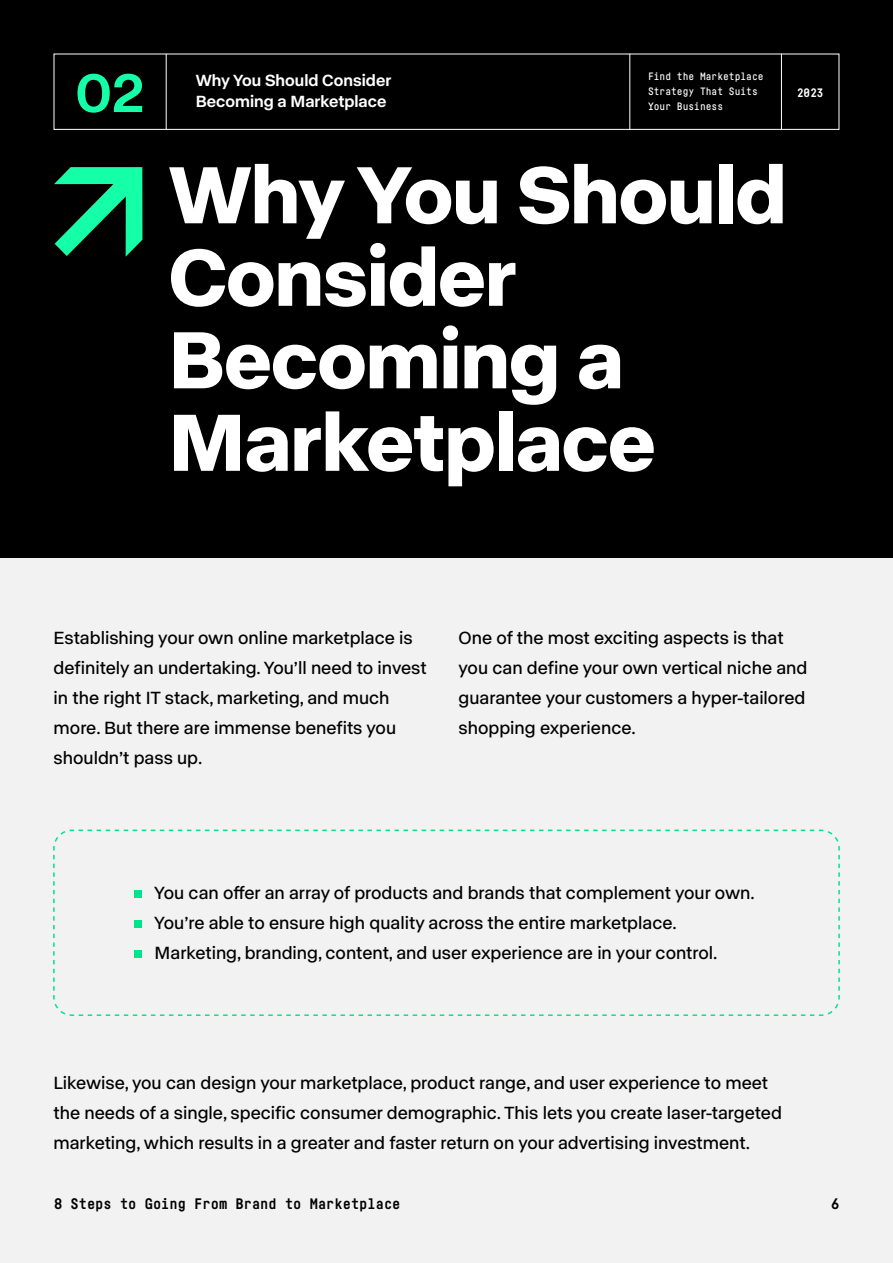
<style>
.page{position:relative;width:893px;height:1263px;background:#000}
.page>*{position:absolute;margin:0;border:0;box-sizing:border-box;transform-origin:0 0}
.t1{font:700 82.5px/82.5px "ABC Normal";letter-spacing:-.005em;color:#fff}
.t2{font:500 55.5px "ABC Normal";color:#14ffa8}
.t3{font:18px/30px "ABC Normal";color:#000}
.t4{font:500 16.5px "ABC Normal";color:#fff}
.t5{font:700 15px "Fabrikat Mono";color:#000}
.t6{font:700 12px "Fabrikat Mono";color:#fff}
.t7{font:500 10.5px/15px "Fabrikat Mono";color:#fff}
</style>
<div class="page">
<div style="left:0;top:559px;width:893px;height:704px;background:#f2f2f2"></div>
<hr style="left:629px;top:54px;width:1px;height:76px;background:#fff">
<hr style="left:781px;top:54px;width:1px;height:76px;background:#fff">
<div style="left:54px;top:54px;width:785px;height:76px;border:1px solid #fff"></div>
<svg style="left:54px;top:167px;width:88px;height:90px"></svg>
<hr style="left:166px;top:54px;width:1px;height:75px;background:#fff">
<svg style="left:53px;top:829px;width:787px;height:187px"></svg>
<h2 class="t2" style="left:75px;top:55px;width:71px">02</h2>
<p class="t4" style="left:196px;top:69px;width:197px">Why You Should Consider</p>
<p class="t4" style="left:196px;top:90px;width:192px">Becoming a Marketplace</p>
<p class="t7" style="left:648px;top:68px;width:117px">Find the Marketplace<br>Strategy That Suits<br>Your Business</p>
<p class="t6" style="left:797px;top:85px;width:28px">2023</p>
<h1 class="t1" style="left:169px;top:148px;width:619px">Why You Should<br>Consider<br>Becoming a<br>Marketplace</h1>
<p class="t3" style="left:54px;top:621px;width:374px">Establishing your own online marketplace is definitely an undertaking. You’ll need to invest in the right IT stack, marketing, and much more. But there are immense benefits you shouldn’t pass up.</p>
<p class="t3" style="left:458px;top:621px;width:350px">One of the most exciting aspects is that you can define your own vertical niche and guarantee your customers a hyper-tailored shopping experience.</p>
<p class="t3" style="left:154px;top:877px;width:602px">You can offer an array of products and brands that complement your own.<br>You’re able to ensure high quality across the entire marketplace.<br>Marketing, branding, content, and user experience are in your control.</p>
<p class="t3" style="left:53px;top:1067px;width:730px">Likewise, you can design your marketplace, product range, and user experience to meet the needs of a single, specific consumer demographic. This lets you create laser-targeted marketing, which results in a greater and faster return on your advertising investment.</p>
<p class="t5" style="left:54px;top:1194px;width:348px">8 Steps to Going From Brand to Marketplace</p>
<p class="t5" style="left:831px;top:1194px;width:10px">6</p>
</div>
